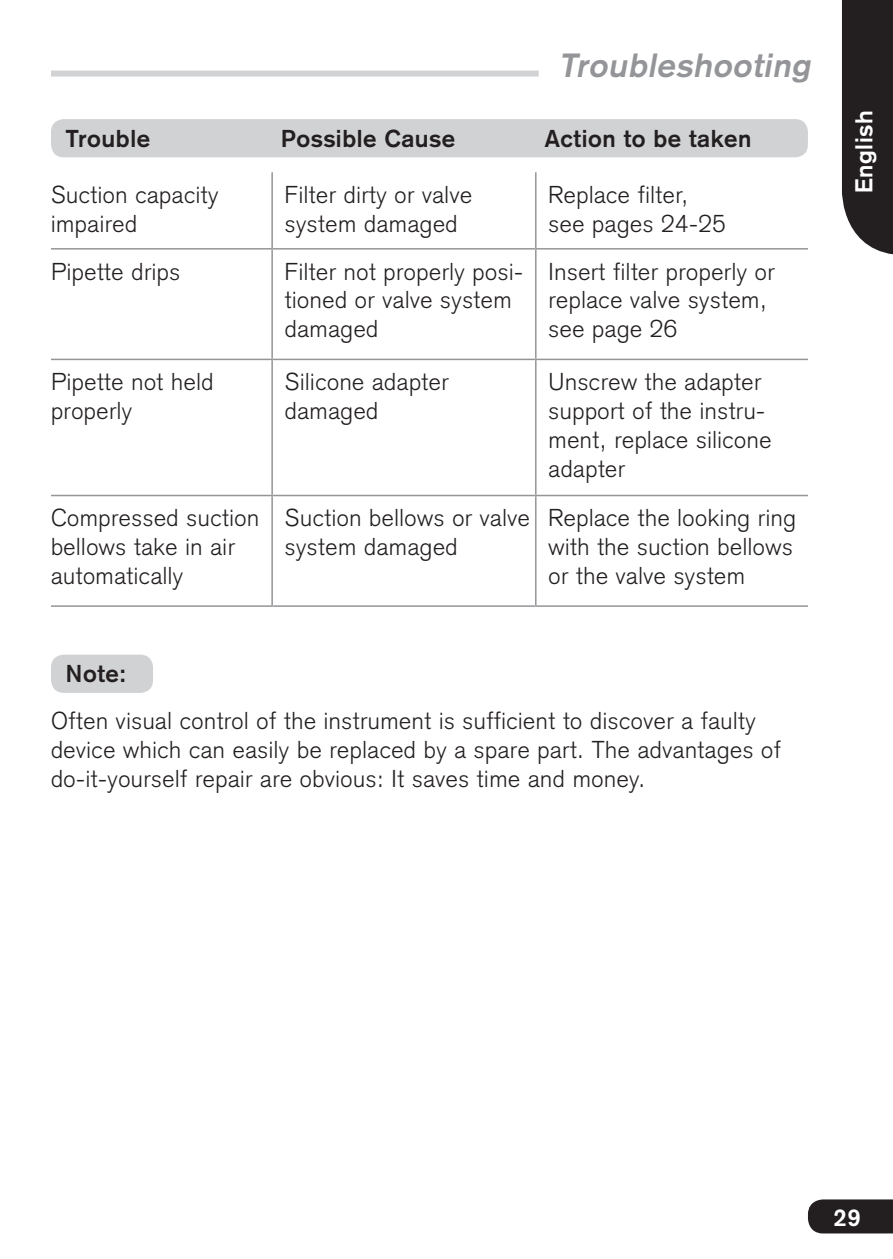
<style>
.page{position:relative;width:893px;height:1259px;background:#fff}
.page>*{position:absolute;margin:0;border:0;box-sizing:border-box;transform-origin:0 0}
.t1{font:italic 700 33px "Akzidenz Grotesk";color:#939598}
.t2{font:300 24px/28.8px "Akzidenz Grotesk";letter-spacing:.025em;color:#231f20}
.t3{font:700 24px "Akzidenz Grotesk";letter-spacing:.025em;color:#231f20}
.t4{font:700 24px "Akzidenz Grotesk";letter-spacing:.025em;color:#fff}
</style>
<div class="page">
<div style="left:808px;top:1199px;width:85px;height:34px;background:#231f20"></div>
<div style="left:842px;top:0;width:51px;height:255px;background:#231f20"></div>
<div style="left:51px;top:71px;width:488px;height:6px;background:#d1d2d4"></div>
<div style="left:51px;top:119px;width:757px;height:38px;background:#d1d2d4;border-radius:13px"></div>
<hr style="left:271px;top:172px;width:2px;height:76px;background:#939598">
<hr style="left:535px;top:172px;width:1px;height:76px;background:#939598">
<hr style="left:51px;top:248px;width:221px;height:1px;background:#939598">
<hr style="left:272px;top:248px;width:264px;height:1px;background:#939598">
<hr style="left:271px;top:249px;width:2px;height:110px;background:#939598">
<hr style="left:536px;top:248px;width:272px;height:1px;background:#939598">
<hr style="left:535px;top:249px;width:1px;height:110px;background:#939598">
<hr style="left:51px;top:359px;width:221px;height:1px;background:#939598">
<hr style="left:272px;top:359px;width:264px;height:1px;background:#939598">
<hr style="left:271px;top:360px;width:2px;height:135px;background:#939598">
<hr style="left:536px;top:359px;width:272px;height:1px;background:#939598">
<hr style="left:535px;top:360px;width:1px;height:135px;background:#939598">
<hr style="left:51px;top:495px;width:221px;height:1px;background:#939598">
<hr style="left:272px;top:495px;width:264px;height:1px;background:#939598">
<hr style="left:271px;top:496px;width:2px;height:109px;background:#939598">
<hr style="left:536px;top:495px;width:272px;height:1px;background:#939598">
<hr style="left:535px;top:496px;width:1px;height:109px;background:#939598">
<hr style="left:51px;top:605px;width:221px;height:2px;background:#939598">
<hr style="left:272px;top:605px;width:264px;height:2px;background:#939598">
<hr style="left:536px;top:605px;width:272px;height:2px;background:#939598">
<div style="left:51px;top:654px;width:102px;height:39px;background:#d1d2d4;border-radius:13px"></div>
<h1 class="t1" style="left:559px;top:45px;width:260px">Troubleshooting</h1>
<p class="t3" style="left:66px;top:124px;width:86px">Trouble</p>
<p class="t3" style="left:281px;top:124px;width:176px">Possible Cause</p>
<p class="t3" style="left:545px;top:124px;width:208px">Action to be taken</p>
<p class="t2" style="left:51px;top:180px;width:169px">Suction capacity impaired</p>
<p class="t2" style="left:285px;top:180px;width:189px">Filter dirty or valve system damaged</p>
<p class="t2" style="left:548px;top:180px;width:179px">Replace filter, see pages 24-25</p>
<p class="t2" style="left:51px;top:257px;width:131px">Pipette drips</p>
<p class="t2" style="left:285px;top:257px;width:240px">Filter not properly posi&shy;tioned or valve system damaged</p>
<p class="t2" style="left:548px;top:257px;width:227px">Insert filter properly or replace valve system, see page 26</p>
<p class="t2" style="left:51px;top:367px;width:164px">Pipette not held properly</p>
<p class="t2" style="left:285px;top:367px;width:165px">Silicone adapter damaged</p>
<p class="t2" style="left:548px;top:367px;width:224px">Unscrew the adapter support of the instru&shy;ment, replace silicone adapter</p>
<p class="t2" style="left:51px;top:504px;width:209px">Compressed suction bellows take in air automatically</p>
<p class="t2" style="left:285px;top:504px;width:246px">Suction bellows or valve system damaged</p>
<p class="t2" style="left:548px;top:504px;width:249px">Replace the looking ring with the suction bellows or the valve system</p>
<p class="t3" style="left:66px;top:659px;width:62px">Note:</p>
<p class="t2" style="left:51px;top:706px;width:731px">Often visual control of the instrument is sufficient to discover a faulty device which can easily be replaced by a spare part. The advantages of do-it-yourself repair are obvious: It saves time and money.</p>
<p class="t4" style="left:850px;top:193px;width:84px;rotate:-90deg">English</p>
<p class="t4" style="left:833px;top:1203px;width:29px">29</p>
</div>
